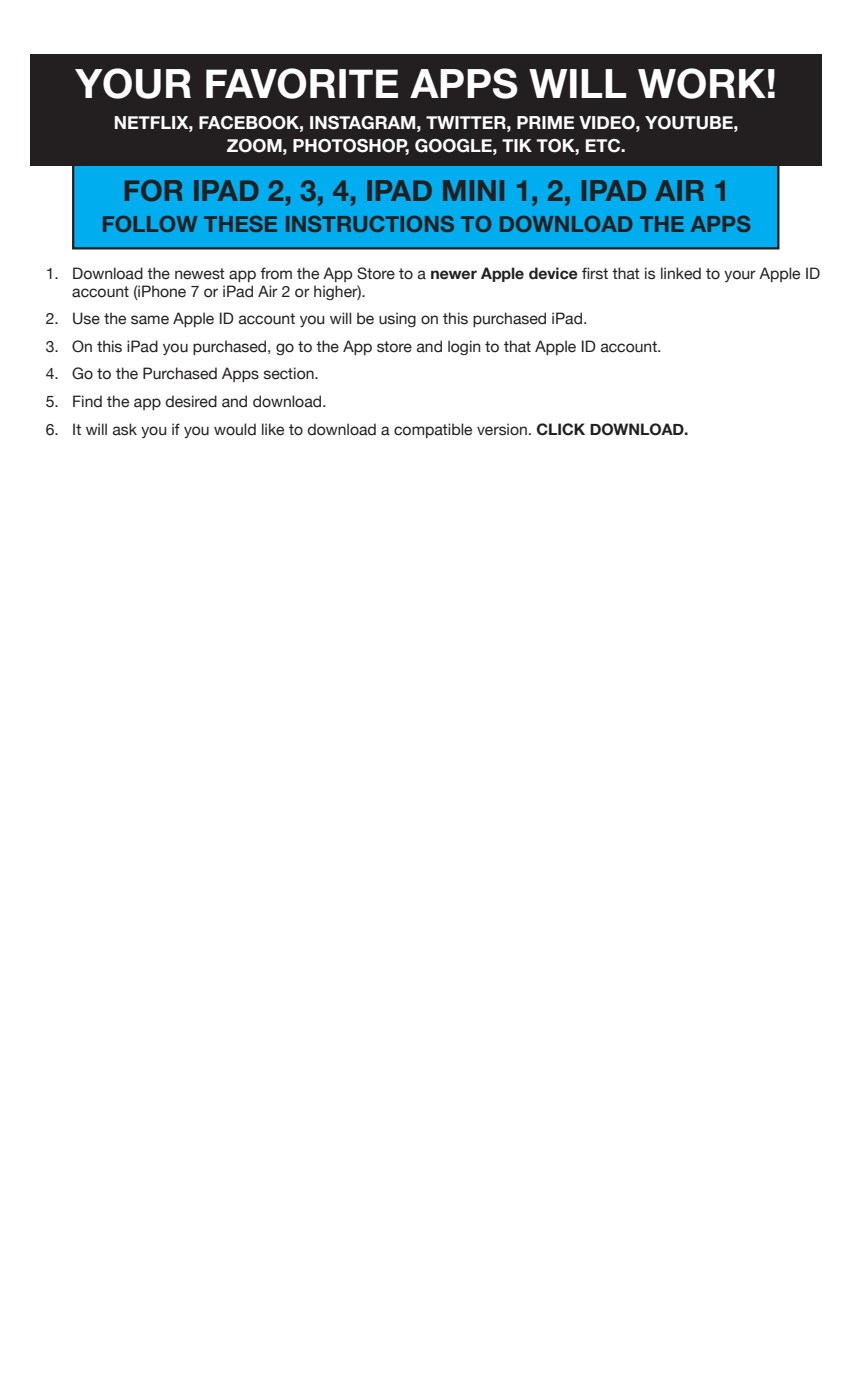
<style>
.page{position:relative;width:851px;height:1386px;background:#fff}
.page>*{position:absolute;margin:0;border:0;box-sizing:border-box;transform-origin:0 0}
.t1{font:700 40.25px "Helvetica Neue";color:#fff}
.t2{font:700 29.22px "Helvetica Neue";color:#231f20}
.t3{font:700 22.4px "Helvetica Neue";color:#231f20}
.t4{font:700 18.03px/22.8px "Helvetica Neue";color:#fff;text-align:center}
.t5{font:15.75px/17.5px "Helvetica Neue";color:#231f20}
.s1{font-weight:700}
</style>
<div class="page">
<div style="left:73px;top:153px;width:705px;height:95px;background:#00aeef"></div>
<div style="left:72px;top:152px;width:707px;height:98px;border:2px solid #231f20"></div>
<div style="left:30px;top:55px;width:792px;height:111px;background:#231f20"></div>
<h1 class="t1" style="left:75px;top:52px;width:703px">YOUR FAVORITE APPS WILL WORK!</h1>
<p class="t4" style="left:114px;top:112px;width:626px">NETFLIX, FACEBOOK, INSTAGRAM, TWITTER, PRIME VIDEO, YOUTUBE,<br>ZOOM, PHOTOSHOP, GOOGLE, TIK TOK, ETC.</p>
<h2 class="t2" style="left:123px;top:168px;width:608px">FOR IPAD 2, 3, 4, IPAD MINI 1, 2, IPAD AIR 1</h2>
<h3 class="t3" style="left:101px;top:207px;width:651px">FOLLOW THESE INSTRUCTIONS TO DOWNLOAD THE APPS</h3>
<p class="t5" style="left:72px;top:266px;width:749px;text-indent:-26px">1. Download the newest app from the App Store to a <span class="s1">newer Apple device</span> first that is linked to your Apple ID account (iPhone 7 or iPad Air 2 or higher).</p>
<p class="t5" style="left:46px;top:311px;width:543px">2. Use the same Apple ID account you will be using on this purchased iPad.</p>
<p class="t5" style="left:46px;top:338px;width:617px">3. On this iPad you purchased, go to the App store and login to that Apple ID account.</p>
<p class="t5" style="left:46px;top:366px;width:274px">4. Go to the Purchased Apps section.</p>
<p class="t5" style="left:46px;top:394px;width:282px">5. Find the app desired and download.</p>
<p class="t5" style="left:46px;top:421px;width:644px">6. It will ask you if you would like to download a compatible version. <span class="s1">CLICK DOWNLOAD.</span></p>
</div>
